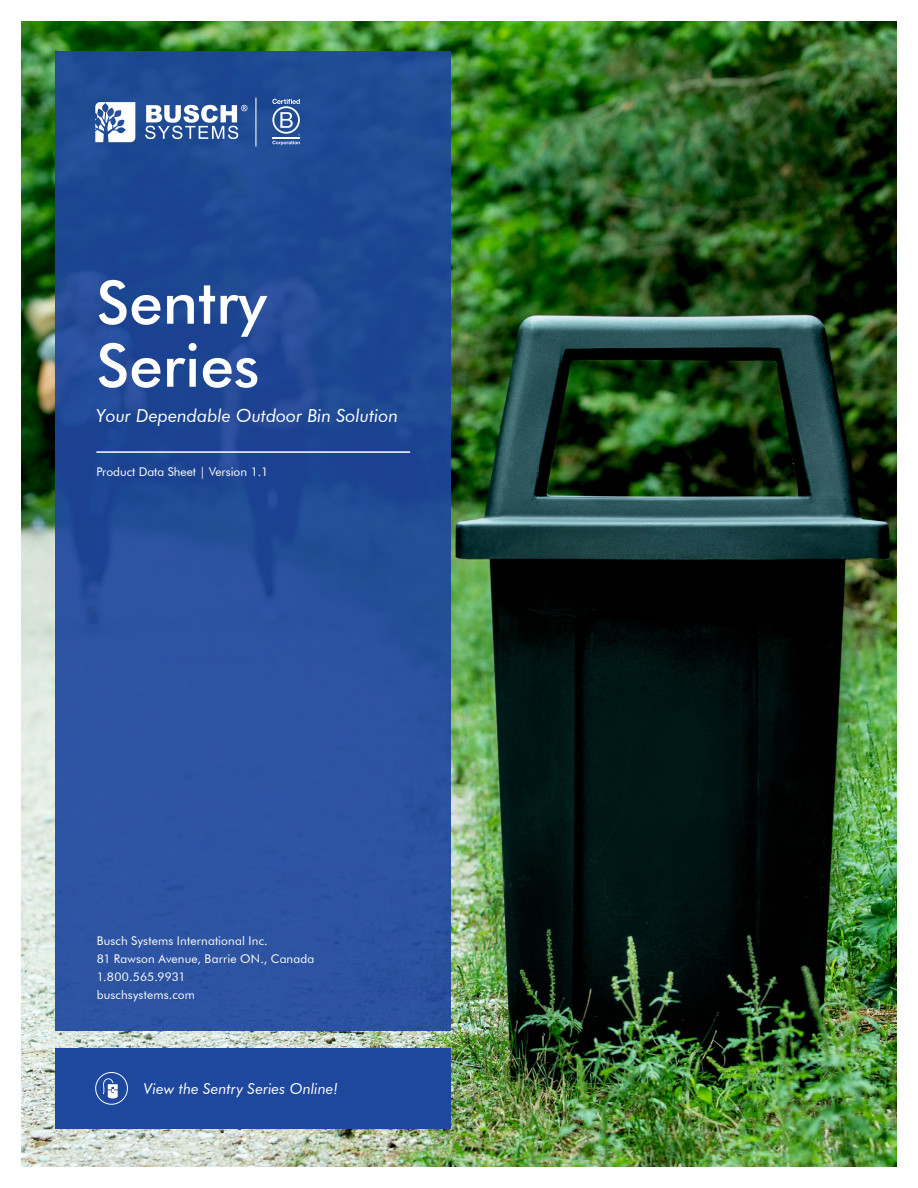
<style>
.page{position:relative;width:918px;height:1188px;background:#fff}
.page>*{position:absolute;margin:0;border:0;box-sizing:border-box;transform-origin:0 0}
.t1{font:60px/63px "Futura Md BT Medium";color:#fff}
.t2{font:italic 18px "Futura BT";color:#fff}
.t3{font:italic 15px "Futura BT";color:#fff}
.t4{font:12px/18px "Futura BT";letter-spacing:.015em;color:#fff}
</style>
<div class="page">
<img style="left:21px;top:21px;width:876px;height:1146px">
<div style="left:55px;top:51px;width:395px;height:980px;background:linear-gradient(to right,#274e9c,#244d99)"></div>
<div style="left:55px;top:1048px;width:395px;height:80px;background:#1e479e"></div>
<svg style="left:95px;top:102px;width:40px;height:40px"></svg>
<svg style="left:145px;top:105px;width:103px;height:34px"></svg>
<hr style="left:255px;top:98px;width:1px;height:49px;background:#fff">
<svg style="left:272px;top:99px;width:28px;height:46px"></svg>
<div style="left:95px;top:1072px;width:33px;height:33px;border:1px solid #fff;border-radius:50%"></div>
<svg style="left:103px;top:1078px;width:15px;height:20px"></svg>
<hr style="left:96px;top:451px;width:314px;height:2px;background:#fff">
<h1 class="t1" style="left:96px;top:270px;width:172px">Sentry<br>Series</h1>
<h2 class="t2" style="left:96px;top:405px;width:303px">Your Dependable Outdoor Bin Solution</h2>
<p class="t4" style="left:96px;top:462px;width:173px">Product Data Sheet | Version 1.1</p>
<p class="t4" style="left:97px;top:932px;width:219px">Busch Systems International Inc.<br>81 Rawson Avenue, Barrie ON., Canada<br>1.800.565.9931<br>buschsystems.com</p>
<p class="t3" style="left:144px;top:1079px;width:196px">View the Sentry Series Online!</p>
</div>
